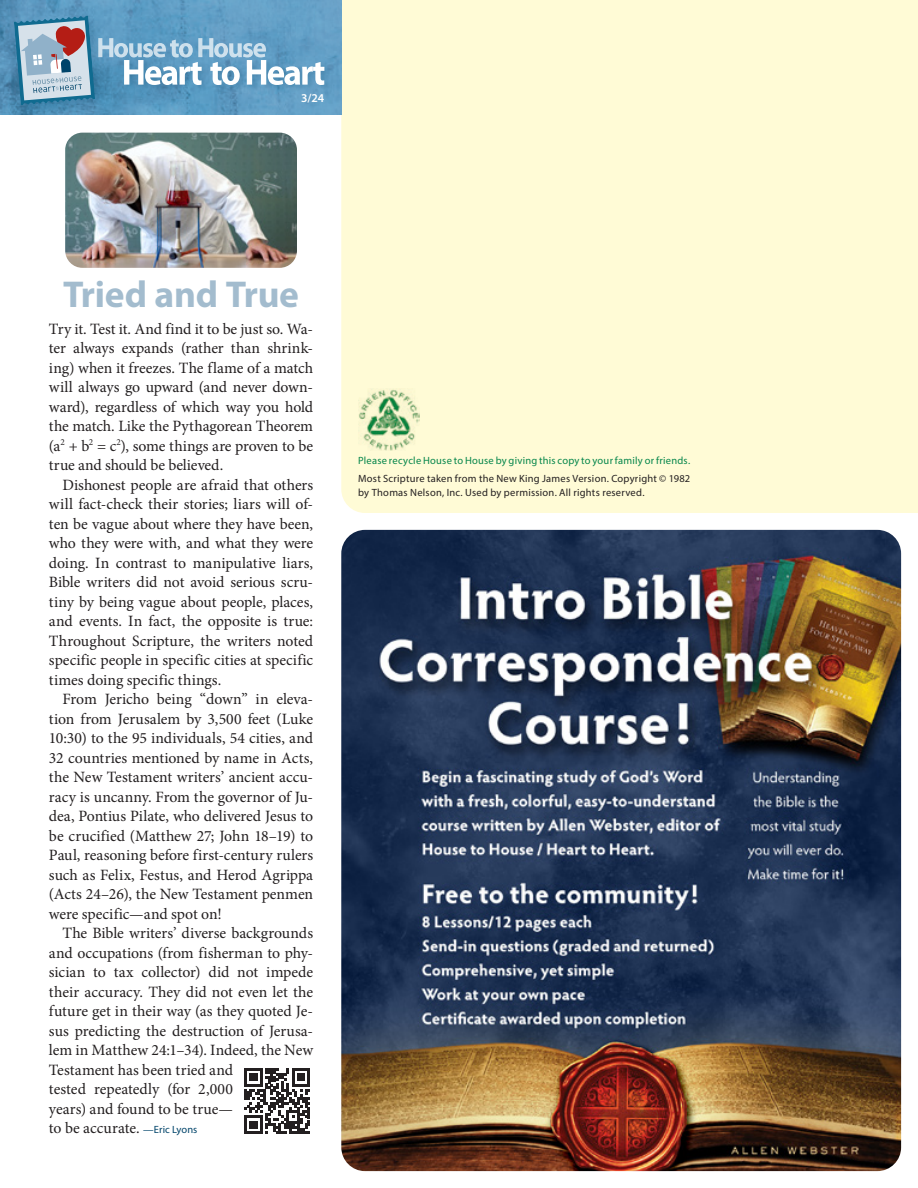
<style>
.page{position:relative;width:918px;height:1188px;background:#fff}
.page>*{position:absolute;margin:0;border:0;box-sizing:border-box;transform-origin:0 0}
.Side_Article_Headings{font:700 37.5px "Myriad Pro";letter-spacing:-.005em;color:#a3bcce}
.Body_Serif_indent{font:15.75px/19.5px "Minion Pro";color:#231f20;text-align:justify}
.Body_Serif_no_indent{font:15.75px/19.5px "Minion Pro";letter-spacing:-.01em;color:#231f20;text-align:justify}
.t1{font:600 12px "Myriad Pro";color:#fff}
.Sans-Serif_7_9{font:10.5px/13.5px "Myriad Pro";letter-spacing:.02em;color:#231f20}
.Sans-Serif_7_9-2{font:10.5px "Myriad Pro";letter-spacing:.025em;color:#05864b}
.s1{font-family:"Myriad Pro";font-size:10.5px;color:#00446a}
</style>
<div class="page">
<div style="left:341px;top:0;width:577px;height:513px;background:#fffbd6"></div>
<img style="left:65px;top:133px;width:232px;height:135px">
<img style="left:358px;top:388px;width:62px;height:62px">
<img style="left:0;top:0;width:341px;height:114px">
<div style="left:11px;top:14px;width:96px;height:103px;background:#00446a;opacity:.17"></div>
<div style="left:123px;top:57px;width:209px;height:34px;background:#00446a;opacity:.2"></div>
<svg style="left:14px;top:16px;width:310px;height:89px;background:#7ca8c5"></svg>
<img style="left:341px;top:530px;width:560px;height:641px">
<svg style="left:244px;top:1068px;width:66px;height:66px"></svg>
<p class="t1" style="left:301px;top:91px;width:25px">3/24</p>
<p class="Side_Article_Headings" style="left:63px;top:269px;width:238px">Tried and True</p>
<p class="Body_Serif_no_indent" style="left:49px;top:319px;width:266px">Try it. Test it. And find it to be just so. Wa&shy;ter always expands (rather than shrink&shy;ing) when it freezes. The flame of a match will always go upward (and never down&shy;ward), regardless of which way you hold the match. Like the Pythagorean Theorem (a<sup>2</sup> + b<sup>2</sup> = c<sup>2</sup>), some things are proven to be true and should be believed.</p>
<p class="Body_Serif_indent" style="left:49px;top:475px;width:266px;text-indent:14px">Dishonest people are afraid that others will fact-check their stories; liars will of&shy;ten be vague about where they have been, who they were with, and what they were doing. In contrast to manipulative liars, Bible writers did not avoid serious scru&shy;tiny by being vague about people, places, and events. In fact, the opposite is true:<br>Throughout Scripture, the writers noted specific people in specific cities at specific times doing specific things.</p>
<p class="Body_Serif_indent" style="left:49px;top:689px;width:266px;text-indent:14px">From Jericho being “down” in eleva&shy;tion from Jerusalem by 3,500 feet (Luke 10:30) to the 95 individuals, 54 cities, and 32 countries mentioned by name in Acts, the New Testament writers’ ancient accu&shy;racy is uncanny. From the governor of Ju&shy;dea, Pontius Pilate, who delivered Jesus to be crucified (Matthew 27; John 18–19) to Paul, reasoning before first-century rulers such as Felix, Festus, and Herod Agrippa (Acts 24–26), the New Testament penmen were specific—and spot on!</p>
<p class="Body_Serif_indent" style="left:49px;top:923px;width:266px;text-align:left;text-indent:14px">The Bible writers’ diverse backgrounds and occupations (from fisherman to phy&shy;sician to tax collector) did not impede their accuracy. They did not even let the future get in their way (as they quoted Je&shy;sus predicting the destruction of Jerusa&shy;lem in Matthew 24:1–34). Indeed, the New Testament has been tried and<br>tested repeatedly (for 2,000<br>years) and found to be true—<br>to be accurate. <span class="s1">—Eric Lyons</span></p>
<p class="Sans-Serif_7_9-2" style="left:358px;top:454px;width:334px">Please recycle House to House by giving this copy to your family or friends.</p>
<p class="Sans-Serif_7_9" style="left:358px;top:472px;width:334px">Most Scripture taken from the New King James Version. Copyright © 1982 by Thomas Nelson, Inc. Used by permission. All rights reserved.</p>
</div>
